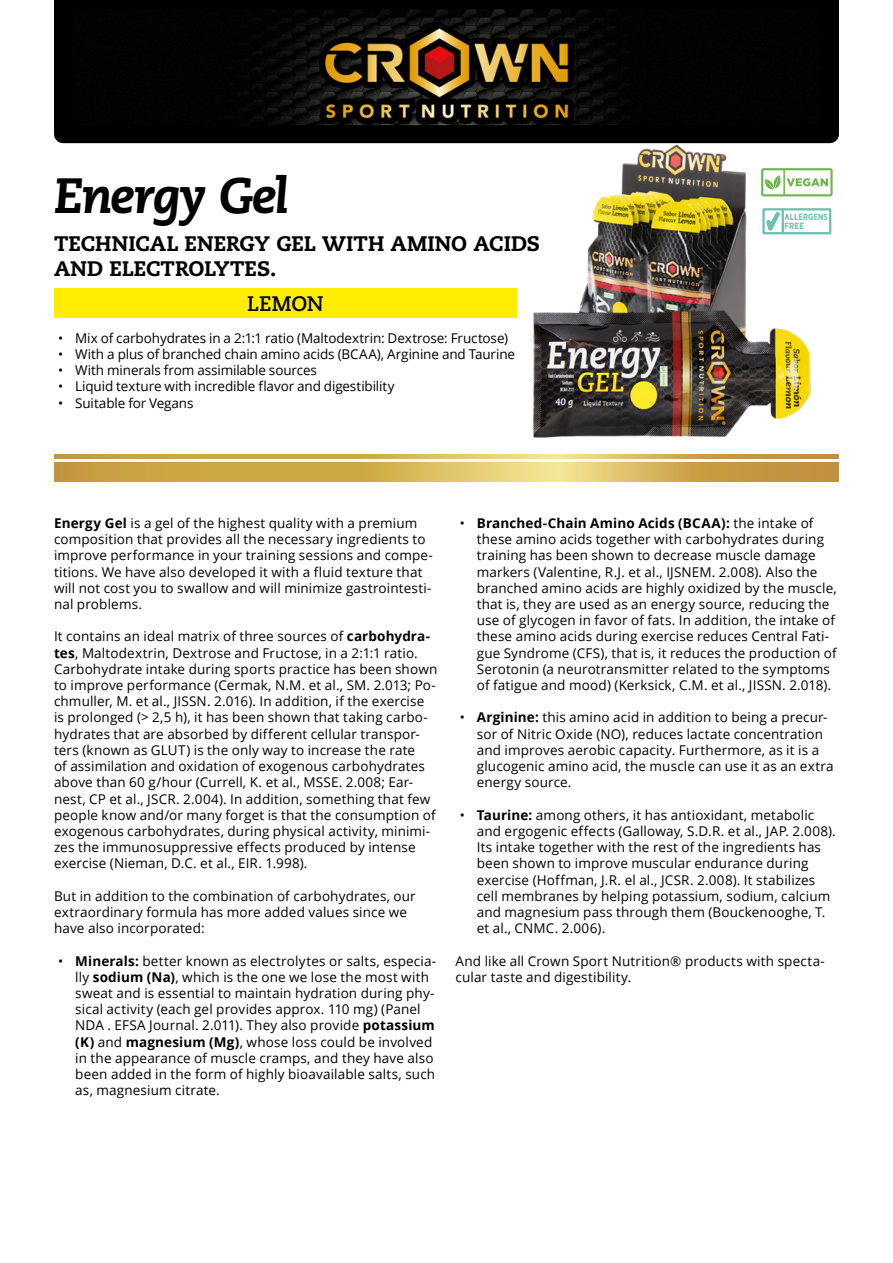
<style>
.page{position:relative;width:893px;height:1263px;background:#fff}
.page>*{position:absolute;margin:0;border:0;box-sizing:border-box;transform-origin:0 0}
.t1{font:italic 800 49.5px "Caecilia";letter-spacing:-.04em;color:#000}
.t2{font:800 21px/25.2px "Caecilia";color:#000}
.t3{font:700 21px "Caecilia";letter-spacing:-.01em;color:#000}
.t4{font:13.5px/16.2px "Open Sans";letter-spacing:.01em;color:#000}
.t5{font:13.5px "Open Sans";letter-spacing:-.01em;color:#000}
.t6{font:700 9px/9.8px "Gotham Narrow";letter-spacing:.01em;color:#69c0ae;scale:.88 1}
.s1{font-weight:700}
</style>
<div class="page">
<svg style="left:54px;top:0;width:785px;height:143px"></svg>
<img style="left:320px;top:22px;width:253px;height:101px">
<svg style="left:54px;top:462px;width:785px;height:20px"></svg>
<svg style="left:54px;top:454px;width:785px;height:5px"></svg>
<div style="left:54px;top:288px;width:463px;height:30px;background:#ffed00"></div>
<svg style="left:761px;top:168px;width:72px;height:28px"></svg>
<svg style="left:763px;top:170px;width:67px;height:24px"></svg>
<div style="left:762px;top:208px;width:69px;height:26px;border:2px solid #69c0ae"></div>
<svg style="left:763px;top:208px;width:21px;height:25px"></svg>
<img style="left:575px;top:140px;width:175px;height:166px">
<img style="left:532px;top:306px;width:279px;height:132px">
<h1 class="t1" style="left:54px;top:166px;width:236px">Energy Gel</h1>
<h2 class="t2" style="left:54px;top:231px;width:488px">TECHNICAL ENERGY GEL WITH AMINO ACIDS<br>AND ELECTROLYTES.</h2>
<h2 class="t3" style="left:247px;top:291px;width:78px">LEMON</h2>
<p class="t5" style="left:58px;top:329px;width:451px">• Mix of carbohydrates in a 2:1:1 ratio (Maltodextrin: Dextrose: Fructose)</p>
<p class="t5" style="left:58px;top:345px;width:458px">• With a plus of branched chain amino acids (BCAA), Arginine and Taurine</p>
<p class="t5" style="left:58px;top:361px;width:260px">• With minerals from assimilable sources</p>
<p class="t5" style="left:58px;top:377px;width:338px">• Liquid texture with incredible flavor and digestibility</p>
<p class="t5" style="left:58px;top:393px;width:137px">• Suitable for Vegans</p>
<p class="t6" style="left:785px;top:211px;width:51px">ALLERGENS<br>FREE</p>
<p class="t4" style="left:54px;top:515px;width:380px"><span class="s1">Energy Gel</span> is a gel of the highest quality with a premium composition that provides all the necessary ingredients to improve performance in your training sessions and compe&shy;titions. We have also developed it with a fluid texture that will not cost you to swallow and will minimize gastrointesti&shy;nal problems.</p>
<p class="t4" style="left:54px;top:628px;width:385px">It contains an ideal matrix of three sources of <span class="s1">carbohydra&shy;tes</span>, Maltodextrin, Dextrose and Fructose, in a 2:1:1 ratio.<br>Carbohydrate intake during sports practice has been shown to improve performance (Cermak, N.M. et al., SM. 2.013; Po&shy;chmuller, M. et al., JISSN. 2.016). In addition, if the exercise is prolonged (&gt; 2,5 h), it has been shown that taking carbo&shy;hydrates that are absorbed by different cellular transpor&shy;ters (known as GLUT) is the only way to increase the rate<br>of assimilation and oxidation of exogenous carbohydrates above than 60 g/hour (Currell, K. et al., MSSE. 2.008; Ear&shy;nest, CP et al., JSCR. 2.004). In addition, something that few people know and/or many forget is that the consumption of exogenous carbohydrates, during physical activity, minimi&shy;zes the immunosuppressive effects produced by intense exercise (Nieman, D.C. et al., EIR. 1.998).</p>
<p class="t4" style="left:54px;top:887px;width:363px">But in addition to the combination of carbohydrates, our extraordinary formula has more added values since we have also incorporated:</p>
<p class="t4" style="left:75px;top:952px;width:362px;text-indent:-17px">• <span class="s1">Minerals:</span> better known as electrolytes or salts, especia&shy;lly <span class="s1">sodium (Na)</span>, which is the one we lose the most with sweat and is essential to maintain hydration during phy&shy;sical activity (each gel provides approx. 110 mg) (Panel NDA . EFSA Journal. 2.011). They also provide <span class="s1">potassium (K)</span> and <span class="s1">magnesium (Mg)</span>, whose loss could be involved in the appearance of muscle cramps, and they have also been added in the form of highly bioavailable salts, such as, magnesium citrate.</p>
<p class="t4" style="left:477px;top:515px;width:361px;text-indent:-17px">• <span class="s1">Branched-Chain Amino Acids (BCAA):</span> the intake of these amino acids together with carbohydrates during training has been shown to decrease muscle damage markers (Valentine, R.J. et al., IJSNEM. 2.008). Also the branched amino acids are highly oxidized by the muscle, that is, they are used as an energy source, reducing the use of glycogen in favor of fats. In addition, the intake of these amino acids during exercise reduces Central Fati&shy;gue Syndrome (CFS), that is, it reduces the production of Serotonin (a neurotransmitter related to the symptoms of fatigue and mood) (Kerksick, C.M. et al., JISSN. 2.018).</p>
<p class="t4" style="left:477px;top:709px;width:358px;text-indent:-17px">• <span class="s1">Arginine:</span> this amino acid in addition to being a precur&shy;sor of Nitric Oxide (NO), reduces lactate concentration and improves aerobic capacity. Furthermore, as it is a glucogenic amino acid, the muscle can use it as an extra energy source.</p>
<p class="t4" style="left:477px;top:806px;width:361px;text-indent:-17px">• <span class="s1">Taurine:</span> among others, it has antioxidant, metabolic and ergogenic effects (Galloway, S.D.R. et al., JAP. 2.008).<br>Its intake together with the rest of the ingredients has been shown to improve muscular endurance during exercise (Hoffman, J.R. el al., JCSR. 2.008). It stabilizes cell membranes by helping potassium, sodium, calcium and magnesium pass through them (Bouckenooghe, T. et al., CNMC. 2.006).</p>
<p class="t4" style="left:455px;top:952px;width:371px">And like all Crown Sport Nutrition® products with specta&shy;cular taste and digestibility.</p>
</div>
